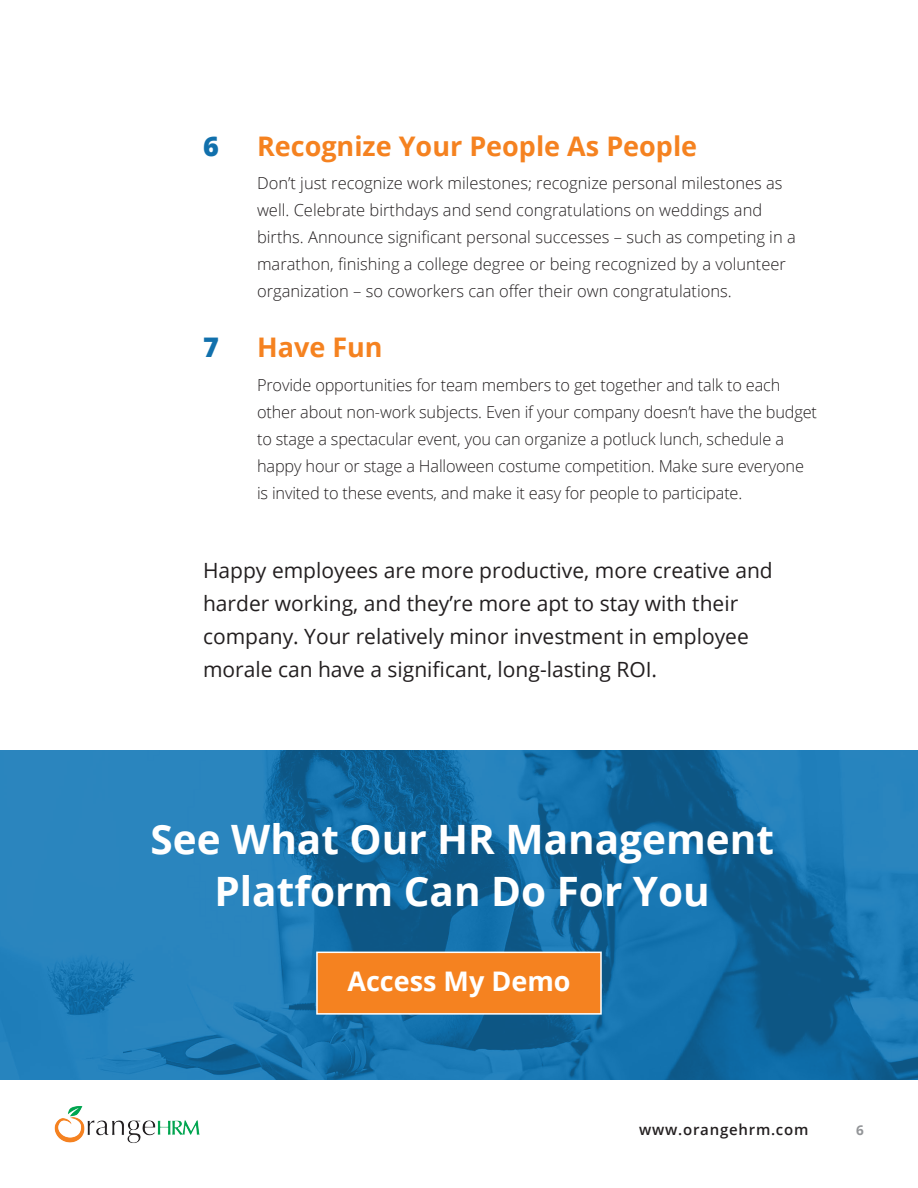
<style>
.page{position:relative;width:918px;height:1188px;background:#fff}
.page>*{position:absolute;margin:0;border:0;box-sizing:border-box;transform-origin:0 0}
.subhead{font:700 40.5px/52.5px "Open Sans";color:#fff;text-align:center}
.subhead-2{font:700 27px "Open Sans";color:#f58220}
.subhead-3{font:700 27px "Open Sans";color:#fff}
.subhead-4{font:800 27px "Open Sans";color:#1170ac}
.intro{font:21px/33px "Open Sans";color:#231f20}
.body{font:300 16.5px/27px "Open Sans";color:#231f20}
.t1{font:600 15px "Open Sans";letter-spacing:.05em;color:#231f20}
.t2{font:700 13.5px "Open Sans";color:#939598}
</style>
<div class="page">
<img style="left:54px;top:1106px;width:146px;height:37px">
<img style="left:0;top:751px;width:918px;height:329px">
<div style="left:316px;top:952px;width:286px;height:63px;background:#f58220;border:2px solid #fff"></div>
<p class="subhead-4" style="left:203px;top:125px;width:17px">6</p>
<p class="subhead-2" style="left:257px;top:127px;width:442px">Recognize Your People As People</p>
<p class="body" style="left:257px;top:169px;width:540px">Don’t just recognize work milestones; recognize personal milestones as well. Celebrate birthdays and send congratulations on weddings and births. Announce significant personal successes – such as competing in a marathon, finishing a college degree or being recognized by a volunteer organization – so coworkers can offer their own congratulations.</p>
<p class="subhead-4" style="left:203px;top:326px;width:17px">7</p>
<p class="subhead-2" style="left:257px;top:328px;width:127px">Have Fun</p>
<p class="body" style="left:257px;top:371px;width:562px">Provide opportunities for team members to get together and talk to each other about non-work subjects. Even if your company doesn’t have the budget to stage a spectacular event, you can organize a potluck lunch, schedule a happy hour or stage a Halloween costume competition. Make sure everyone is invited to these events, and make it easy for people to participate.</p>
<p class="intro" style="left:203px;top:553px;width:571px">Happy employees are more productive, more creative and harder working, and they’re more apt to stay with their company. Your relatively minor investment in employee morale can have a significant, long-lasting ROI.</p>
<p class="subhead" style="left:151px;top:812px;width:625px">See What Our HR Management<br>Platform Can Do For You</p>
<p class="subhead-3" style="left:347px;top:962px;width:225px">Access My Demo</p>
<p class="t1" style="left:639px;top:1119px;width:171px">www.orangehrm.com</p>
<p class="t2" style="left:856px;top:1120px;width:9px">6</p>
</div>
